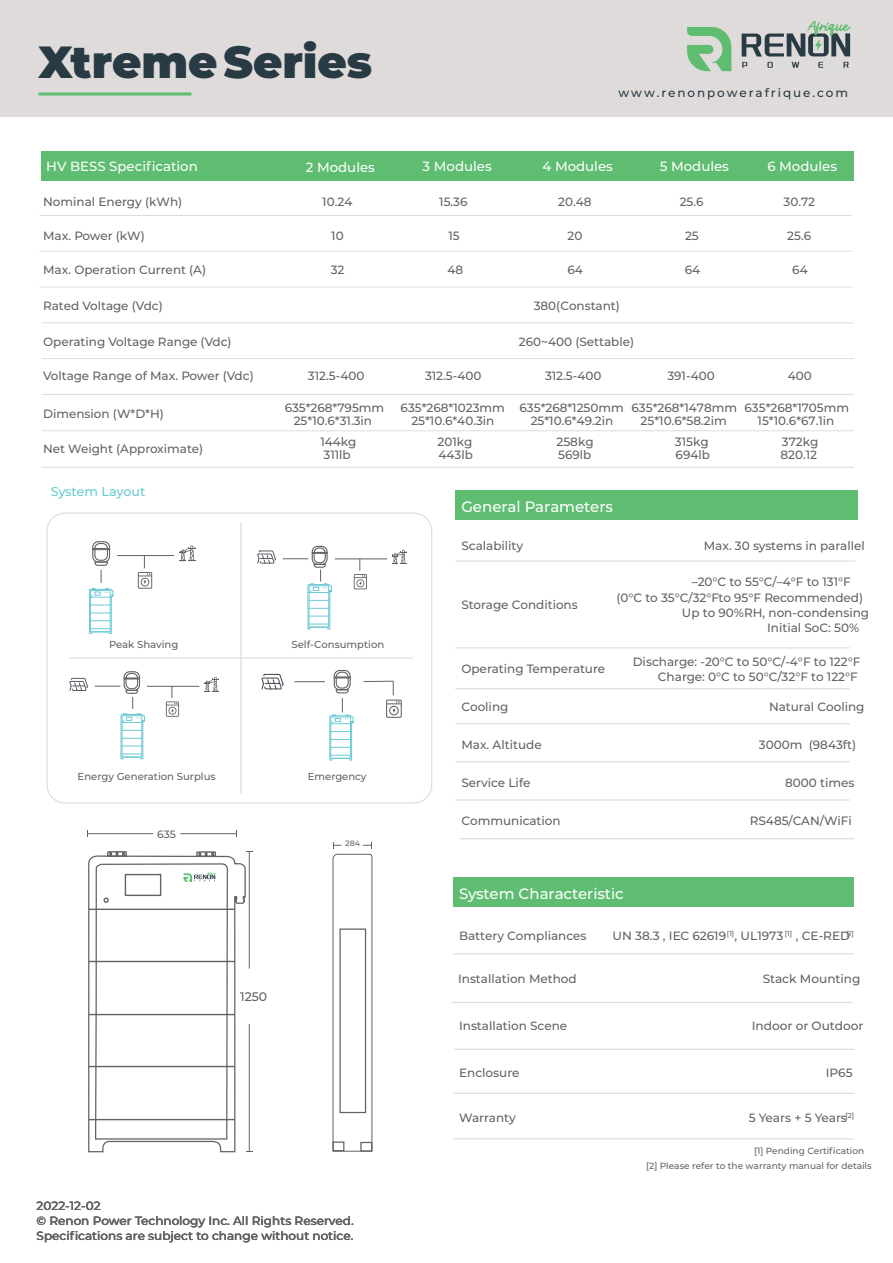
<style>
.page{position:relative;width:893px;height:1263px;background:#fff}
.page>*{position:absolute;margin:0;border:0;box-sizing:border-box;transform-origin:0 0}
.t1{font:900 45px "Montserrat";color:#283a44}
.t2{font:500 15.15px "Montserrat";color:#fff}
.t3{font:500 15px "Montserrat";color:#fff}
.t4{font:500 13.35px "Montserrat";color:#fff}
.t5{font:500 12.75px "Montserrat";letter-spacing:-.01em;color:#6ccad5}
.t6{font:500 12.45px "Montserrat";color:#626365}
.t7{font:500 12.15px/15.1px "Montserrat";color:#626365;text-align:right}
.t8{font:500 12px/13.4px "Montserrat";color:#626365}
.t9{font:500 12px "Montserrat";letter-spacing:.16em;color:#283a44}
.t10{font:500 10.65px "Montserrat";color:#626365}
.t11{font:500 10.05px "Montserrat";color:#626365}
.t12{font:500 9px/15px "Montserrat";color:#626365}
.t13{font:500 7.8px "Montserrat";color:#626365}
.t14{font:500 7.05px "Montserrat";color:#626365}
</style>
<div class="page">
<div style="left:0;top:0;width:893px;height:117px;background:#e0dbdb"></div>
<hr style="left:38px;top:92px;width:153px;height:3px;background:#5ebd71">
<div style="left:42px;top:151px;width:812px;height:29px;background:#5ebd71"></div>
<hr style="left:40px;top:215px;width:812px;height:1px;background:#e0dbdb">
<hr style="left:42px;top:322px;width:812px;height:1px;background:#e0dbdb">
<hr style="left:40px;top:286px;width:812px;height:1px;background:#e0dbdb">
<hr style="left:40px;top:251px;width:812px;height:1px;background:#e0dbdb">
<hr style="left:42px;top:358px;width:812px;height:1px;background:#e0dbdb">
<hr style="left:42px;top:394px;width:812px;height:1px;background:#e0dbdb">
<hr style="left:42px;top:430px;width:812px;height:1px;background:#e0dbdb">
<hr style="left:42px;top:467px;width:812px;height:1px;background:#e0dbdb">
<hr style="left:87px;top:833px;width:66px;height:1px;background:#626365">
<hr style="left:180px;top:833px;width:56px;height:1px;background:#626365">
<hr style="left:249px;top:851px;width:1px;height:117px;background:#626365">
<hr style="left:249px;top:1024px;width:1px;height:127px;background:#626365">
<svg style="left:88px;top:856px;width:158px;height:297px"></svg>
<hr style="left:89px;top:908px;width:146px;height:2px;background:#626365">
<hr style="left:89px;top:961px;width:146px;height:1px;background:#626365">
<hr style="left:89px;top:1014px;width:146px;height:1px;background:#626365">
<hr style="left:89px;top:1066px;width:146px;height:1px;background:#626365">
<hr style="left:89px;top:1119px;width:146px;height:1px;background:#626365">
<svg style="left:332px;top:842px;width:41px;height:310px"></svg>
<svg style="left:94px;top:851px;width:135px;height:289px"></svg>
<hr style="left:69px;top:657px;width:344px;height:2px;background:#e0dbdb">
<hr style="left:240px;top:523px;width:2px;height:270px;background:#e0dbdb">
<hr style="left:117px;top:555px;width:57px;height:1px;background:#626365">
<svg style="left:180px;top:546px;width:16px;height:15px"></svg>
<hr style="left:147px;top:686px;width:52px;height:1px;background:#626365">
<svg style="left:204px;top:677px;width:15px;height:15px"></svg>
<svg style="left:166px;top:686px;width:13px;height:31px"></svg>
<svg style="left:69px;top:286px;width:83px;height:473px"></svg>
<hr style="left:363px;top:681px;width:30px;height:1px;background:#626365">
<svg style="left:386px;top:681px;width:16px;height:37px"></svg>
<hr style="left:335px;top:558px;width:52px;height:1px;background:#626365">
<svg style="left:392px;top:550px;width:15px;height:14px"></svg>
<svg style="left:257px;top:286px;width:110px;height:474px"></svg>
<div style="left:455px;top:490px;width:402px;height:30px;background:#5ebd71"></div>
<hr style="left:455px;top:560px;width:400px;height:2px;background:#e0dbdb">
<hr style="left:455px;top:647px;width:395px;height:1px;background:#e0dbdb">
<hr style="left:455px;top:688px;width:395px;height:1px;background:#e0dbdb">
<hr style="left:455px;top:723px;width:395px;height:1px;background:#e0dbdb">
<hr style="left:455px;top:761px;width:395px;height:1px;background:#e0dbdb">
<hr style="left:455px;top:799px;width:395px;height:1px;background:#e0dbdb">
<hr style="left:460px;top:838px;width:395px;height:1px;background:#e0dbdb">
<div style="left:453px;top:877px;width:401px;height:30px;background:#5ebd71"></div>
<hr style="left:453px;top:953px;width:401px;height:1px;background:#e0dbdb">
<hr style="left:452px;top:1002px;width:401px;height:1px;background:#e0dbdb">
<hr style="left:454px;top:1049px;width:401px;height:1px;background:#e0dbdb">
<hr style="left:454px;top:1093px;width:400px;height:1px;background:#e0dbdb">
<hr style="left:454px;top:1138px;width:400px;height:1px;background:#e0dbdb">
<svg style="left:687px;top:27px;width:44px;height:44px"></svg>
<svg style="left:742px;top:21px;width:109px;height:47px"></svg>
<h1 class="t1" style="left:38px;top:28px;width:335px">XtremeSeries</h1>
<p class="t9" style="left:619px;top:84px;width:231px">www.renonpowerafrique.com</p>
<p class="t4" style="left:46px;top:157px;width:153px">HV BESS Specification</p>
<p class="t4" style="left:306px;top:158px;width:71px">2 Modules</p>
<p class="t4" style="left:423px;top:157px;width:71px">3 Modules</p>
<p class="t4" style="left:542px;top:157px;width:72px">4 Modules</p>
<p class="t4" style="left:660px;top:157px;width:71px">5 Modules</p>
<p class="t4" style="left:767px;top:157px;width:71px">6 Modules</p>
<p class="t8" style="left:43px;top:195px;width:141px">Nominal Energy (kWh)</p>
<p class="t8" style="left:322px;top:195px;width:32px">10.24</p>
<p class="t8" style="left:439px;top:195px;width:30px">15.36</p>
<p class="t8" style="left:558px;top:195px;width:35px">20.48</p>
<p class="t8" style="left:680px;top:195px;width:25px">25.6</p>
<p class="t8" style="left:783px;top:195px;width:33px">30.72</p>
<p class="t8" style="left:43px;top:228px;width:103px">Max. Power (kW)</p>
<p class="t8" style="left:331px;top:228px;width:14px">10</p>
<p class="t8" style="left:448px;top:228px;width:13px">15</p>
<p class="t8" style="left:567px;top:228px;width:16px">20</p>
<p class="t8" style="left:685px;top:228px;width:15px">25</p>
<p class="t8" style="left:787px;top:228px;width:25px">25.6</p>
<p class="t8" style="left:43px;top:263px;width:164px">Max. Operation Current (A)</p>
<p class="t8" style="left:331px;top:263px;width:15px">32</p>
<p class="t8" style="left:447px;top:263px;width:17px">48</p>
<p class="t8" style="left:567px;top:263px;width:17px">64</p>
<p class="t8" style="left:685px;top:263px;width:17px">64</p>
<p class="t8" style="left:792px;top:263px;width:17px">64</p>
<p class="t8" style="left:43px;top:298px;width:121px">Rated Voltage (Vdc)</p>
<p class="t8" style="left:534px;top:298px;width:88px">380(Constant)</p>
<p class="t8" style="left:43px;top:335px;width:190px">Operating Voltage Range (Vdc)</p>
<p class="t8" style="left:519px;top:335px;width:117px">260~400 (Settable)</p>
<p class="t8" style="left:43px;top:369px;width:212px">Voltage Range of Max. Power (Vdc)</p>
<p class="t8" style="left:43px;top:407px;width:122px">Dimension (W*D*H)</p>
<p class="t8" style="left:308px;top:369px;width:58px">312.5-400</p>
<p class="t8" style="left:425px;top:369px;width:58px">312.5-400</p>
<p class="t8" style="left:545px;top:369px;width:58px">312.5-400</p>
<p class="t8" style="left:667px;top:369px;width:49px">391-400</p>
<p class="t8" style="left:788px;top:369px;width:26px">400</p>
<p class="t8" style="left:285px;top:400px;width:101px;text-align:center">635*268*795mm<br>25*10.6*31.3in</p>
<p class="t8" style="left:401px;top:400px;width:106px;text-align:center">635*268*1023mm<br>25*10.6*40.3in</p>
<p class="t8" style="left:519px;top:400px;width:106px;text-align:center">635*268*1250mm<br>25*10.6*49.2in</p>
<p class="t8" style="left:632px;top:400px;width:107px;text-align:center">635*268*1478mm<br>25*10.6*58.2im</p>
<p class="t8" style="left:745px;top:400px;width:106px;text-align:center">635*268*1705mm<br>15*10.6*67.1in</p>
<p class="t8" style="left:43px;top:441px;width:162px">Net Weight (Approximate)</p>
<p class="t8" style="left:320px;top:435px;width:38px">144kg<br>311lb</p>
<p class="t8" style="left:437px;top:435px;width:37px">201kg<br>443lb</p>
<p class="t8" style="left:556px;top:435px;width:39px">258kg<br>569lb</p>
<p class="t8" style="left:675px;top:435px;width:37px">315kg<br>694lb</p>
<p class="t8" style="left:780px;top:435px;width:40px">372kg<br>820.12</p>
<p class="t5" style="left:51px;top:483px;width:96px">System Layout</p>
<p class="t11" style="left:109px;top:637px;width:71px">Peak Shaving</p>
<p class="t11" style="left:291px;top:637px;width:94px">Self-Consumption</p>
<p class="t11" style="left:78px;top:770px;width:140px">Energy Generation Surplus</p>
<p class="t11" style="left:308px;top:770px;width:60px">Emergency</p>
<p class="t10" style="left:157px;top:826px;width:20px">635</p>
<p class="t6" style="left:240px;top:987px;width:29px">1250</p>
<p class="t13" style="left:345px;top:837px;width:16px">284</p>
<p class="t8" style="left:37px;top:1198px;width:319px;line-height:15px">2022-12-02<br>© Renon Power Technology Inc. All Rights Reserved.<br>Specifications are subject to change without notice.</p>
<p class="t2" style="left:461px;top:496px;width:153px">General Parameters</p>
<p class="t7" style="left:461px;top:537px;width:63px">Scalability</p>
<p class="t7" style="left:704px;top:537px;width:163px">Max. 30 systems in parallel</p>
<p class="t7" style="left:692px;top:574px;width:161px">–20°C to 55°C/–4°F to 131°F</p>
<p class="t7" style="left:616px;top:589px;width:248px">(0°C to 35°C/32°Fto 95°F Recommended)</p>
<p class="t7" style="left:682px;top:604px;width:189px">Up to 90%RH, non-condensing</p>
<p class="t7" style="left:767px;top:619px;width:94px">Initial SoC: 50%</p>
<p class="t7" style="left:462px;top:597px;width:118px">Storage Conditions</p>
<p class="t7" style="left:633px;top:653px;width:229px">Discharge: -20°C to 50°C/-4°F to 122°F<br>Charge: 0°C to 50°C/32°F to 122°F</p>
<p class="t7" style="left:461px;top:661px;width:145px">Operating Temperature</p>
<p class="t7" style="left:461px;top:698px;width:49px">Cooling</p>
<p class="t7" style="left:769px;top:698px;width:97px">Natural Cooling</p>
<p class="t7" style="left:461px;top:736px;width:82px">Max. Altitude</p>
<p class="t7" style="left:759px;top:736px;width:99px">3000m (9843ft)</p>
<p class="t7" style="left:461px;top:775px;width:70px">Service Life</p>
<p class="t7" style="left:785px;top:775px;width:71px">8000 times</p>
<p class="t7" style="left:461px;top:813px;width:101px">Communication</p>
<p class="t7" style="left:750px;top:813px;width:104px">RS485/CAN/WiFi</p>
<p class="t3" style="left:459px;top:883px;width:166px">System Characteristic</p>
<p class="t8" style="left:613px;top:929px;width:243px">UN 38.3 , IEC 62619<sup>[1]</sup>, UL1973 <sup>[1]</sup> , CE-RED<sup>[1]</sup></p>
<p class="t8" style="left:459px;top:929px;width:129px">Battery Compliances</p>
<p class="t8" style="left:458px;top:972px;width:120px">Installation Method</p>
<p class="t8" style="left:763px;top:972px;width:99px">Stack Mounting</p>
<p class="t8" style="left:459px;top:1018px;width:110px">Installation Scene</p>
<p class="t8" style="left:752px;top:1018px;width:113px">Indoor or Outdoor</p>
<p class="t8" style="left:459px;top:1065px;width:62px">Enclosure</p>
<p class="t8" style="left:826px;top:1065px;width:28px">IP65</p>
<p class="t8" style="left:749px;top:1111px;width:100px">5 Years + 5 Years</p>
<p class="t8" style="left:459px;top:1111px;width:58px">Warranty</p>
<p class="t14" style="left:845px;top:1111px;width:10px">[2]</p>
<p class="t12" style="left:646px;top:1143px;width:227px;text-indent:108px">[1] Pending Certification [2] Please refer to the warranty manual for details</p>
</div>
